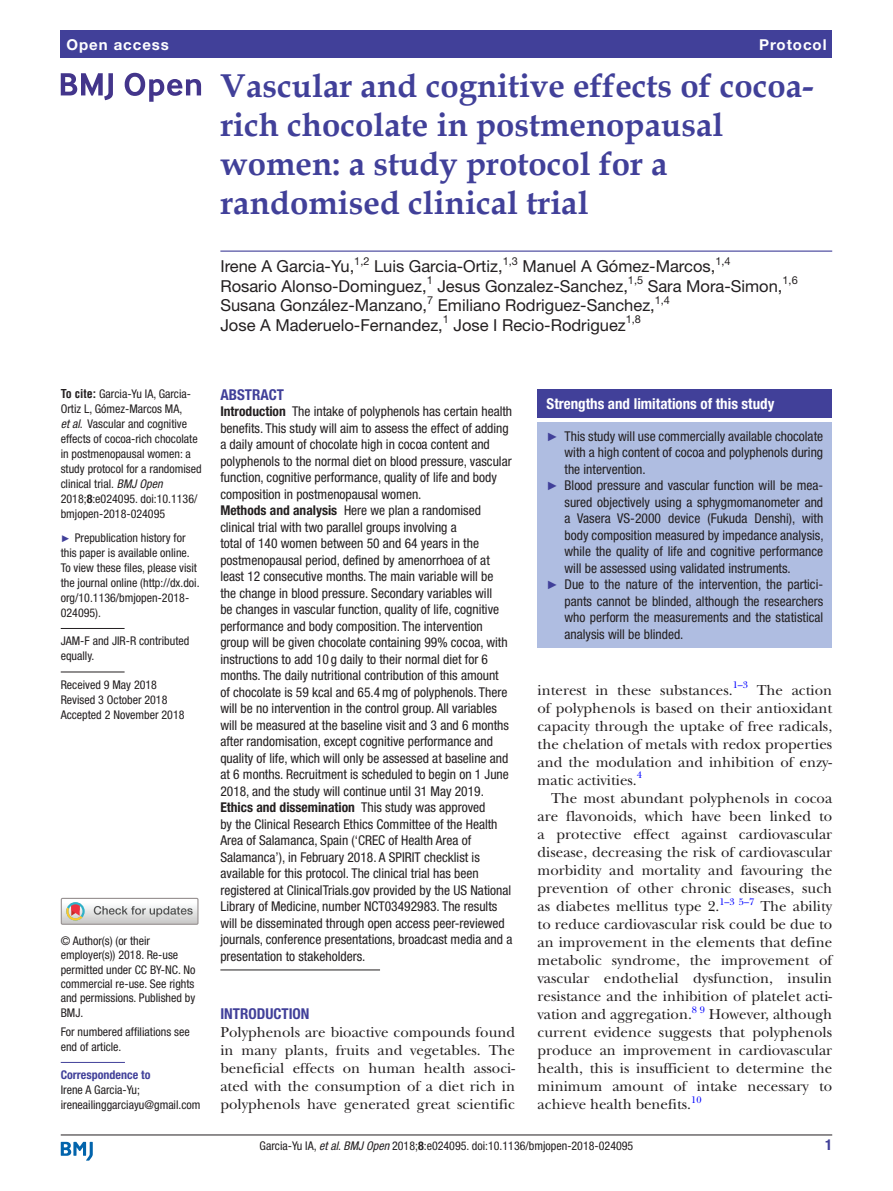
<style>
.page{position:relative;width:893px;height:1191px;background:#fff}
.page>*{position:absolute;margin:0;border:0;box-sizing:border-box;transform-origin:0 0}
.t1{font:700 33px/39px "Book Antiqua";color:#414099}
.t2{font:16.5px "Helvetica Neue LT Std";color:#231f20}
.t3{font:15px/18px "New Baskerville";color:#231f20;text-align:justify}
.t4{font:700 condensed 15px "Helvetica Neue LT Std";color:#fff}
.t5{font:700 condensed 15px "Helvetica Neue LT Std";color:#414099}
.t6{font:700 15px "Helvetica Neue LT Std";letter-spacing:.065em;color:#fff}
.t7{font:condensed 13.5px/16.5px "Helvetica Neue LT Std";color:#231f20}
.t8{font:condensed 12px/15px "Helvetica Neue LT Std";color:#231f20}
.t9{font:700 condensed 12px "Helvetica Neue LT Std";color:#414099}
.t10{font:10.95px "Helvetica Neue LT Std";color:#231f20}
.t11{font:9.9px "New Baskerville";color:#00f}
.s1{font-family:"Helvetica LT Std";font-weight:700}
.s2{font-style:italic}
.s3{font-weight:700}
.s4{font-family:"Arial";font-stretch:normal;font-size:9.75px;color:#414099}
.s5{font-family:"Arial";font-stretch:normal;font-size:12px;color:#414099}
</style>
<div class="page">
<hr style="left:61px;top:1134px;width:771px;height:1px;background:#231f20">
<svg style="left:61px;top:1141px;width:32px;height:19px"></svg>
<div style="left:61px;top:31px;width:771px;height:27px;background:#414099"></div>
<hr style="left:220px;top:250px;width:612px;height:2px;background:#414099">
<hr style="left:61px;top:628px;width:64px;height:1px;background:#231f20">
<hr style="left:61px;top:671px;width:64px;height:1px;background:#231f20">
<hr style="left:61px;top:1062px;width:64px;height:1px;background:#414099">
<svg style="left:61px;top:73px;width:52px;height:27px"></svg>
<svg style="left:125px;top:73px;width:76px;height:29px"></svg>
<div style="left:61px;top:897px;width:138px;height:27px;border:1px solid #969090"></div>
<svg style="left:61px;top:898px;width:137px;height:26px"></svg>
<hr style="left:220px;top:969px;width:160px;height:1px;background:#231f20">
<div style="left:538px;top:389px;width:294px;height:29px;background:#414099"></div>
<div style="left:538px;top:422px;width:294px;height:225px;background:#afbde1"></div>
<p class="t6" style="left:66px;top:35px;width:104px">Open access</p>
<p class="t6" style="left:759px;top:35px;width:69px">Protocol</p>
<h1 class="t1" style="left:220px;top:66px;width:595px">Vascular and cognitive effects of cocoa&shy;rich chocolate in postmenopausal women: a study protocol for a randomised clinical trial</h1>
<p class="t2" style="left:220px;top:257px;width:135px">Irene A Garcia-Yu,</p>
<p class="t10" style="left:354px;top:254px;width:17px">1,2</p>
<p class="t2" style="left:374px;top:257px;width:130px">Luis Garcia-Ortiz,</p>
<p class="t10" style="left:503px;top:254px;width:17px">1,3</p>
<p class="t2" style="left:522px;top:257px;width:194px">Manuel A Gómez-Marcos,</p>
<p class="t10" style="left:715px;top:254px;width:17px">1,4</p>
<p class="t2" style="left:220px;top:276px;width:208px">Rosario Alonso-Dominguez,</p>
<p class="t10" style="left:427px;top:274px;width:8px">1</p>
<p class="t2" style="left:437px;top:276px;width:192px">Jesus Gonzalez-Sanchez,</p>
<p class="t10" style="left:628px;top:274px;width:17px">1,5</p>
<p class="t2" style="left:648px;top:276px;width:136px">Sara Mora-Simon,</p>
<p class="t10" style="left:782px;top:274px;width:17px">1,6</p>
<p class="t2" style="left:220px;top:296px;width:208px">Susana González-Manzano,</p>
<p class="t10" style="left:427px;top:293px;width:8px">7</p>
<p class="t2" style="left:438px;top:296px;width:218px">Emiliano Rodriguez-Sanchez,</p>
<p class="t10" style="left:655px;top:293px;width:17px">1,4</p>
<p class="t2" style="left:220px;top:315px;width:224px">Jose A Maderuelo-Fernandez,</p>
<p class="t10" style="left:443px;top:313px;width:8px">1</p>
<p class="t2" style="left:453px;top:315px;width:174px">Jose I Recio-Rodriguez</p>
<p class="t10" style="left:626px;top:313px;width:17px">1,8</p>
<p class="t8" style="left:61px;top:386px;width:142px"><span class="s1">To cite:</span> Garcia-Yu IA, Garcia-<br>Ortiz L, Gómez-Marcos MA,<br><span class="s2">et al</span>. Vascular and cognitive effects of cocoa-rich chocolate in postmenopausal women: a study protocol for a randomised clinical trial. <span class="s2">BMJ Open<br></span>2018;<span class="s3">8</span>:e024095. doi:10.1136/ bmjopen-2018-024095</p>
<p class="t8" style="left:61px;top:530px;width:140px"><span class="s4">►</span> Prepublication history for this paper is available online.<br>To view these files, please visit the journal online (http://dx.doi. org/10.1136/bmjopen-2018-<br>024095).</p>
<p class="t8" style="left:61px;top:633px;width:130px">JAM-F and JIR-R contributed equally.</p>
<p class="t8" style="left:61px;top:677px;width:125px">Received 9 May 2018<br>Revised 3 October 2018<br>Accepted 2 November 2018</p>
<p class="t8" style="left:61px;top:933px;width:136px;line-height:14.4px">© Author(s) (or their employer(s)) 2018. Re-use permitted under CC BY-NC. No commercial re-use. See rights and permissions. Published by<br>BMJ.</p>
<p class="t8" style="left:61px;top:1024px;width:130px">For numbered affiliations see end of article.</p>
<p class="t9" style="left:61px;top:1067px;width:91px">Correspondence to</p>
<p class="t8" style="left:61px;top:1082px;width:141px">Irene A Garcia-Yu; ireneailinggarciayu@gmail.com</p>
<p class="t5" style="left:220px;top:385px;width:65px">Abstract</p>
<p class="t7" style="left:220px;top:403px;width:293px"><span class="s3">Introduction</span> The intake of polyphenols has certain health benefits. This study will aim to assess the effect of adding a daily amount of chocolate high in cocoa content and polyphenols to the normal diet on blood pressure, vascular function, cognitive performance, quality of life and body composition in postmenopausal women.<br><span class="s3">Methods and analysis</span> Here we plan a randomised clinical trial with two parallel groups involving a<br>total of 140 women between 50 and 64 years in the postmenopausal period, defined by amenorrhoea of at least 12 consecutive months. The main variable will be the change in blood pressure. Secondary variables will<br>be changes in vascular function, quality of life, cognitive performance and body composition. The intervention group will be given chocolate containing 99% cocoa, with instructions to add 10 g daily to their normal diet for 6 months. The daily nutritional contribution of this amount<br>of chocolate is 59 kcal and 65.4mg of polyphenols. There will be no intervention in the control group. All variables will be measured at the baseline visit and 3 and 6 months after randomisation, except cognitive performance and quality of life, which will only be assessed at baseline and at 6 months. Recruitment is scheduled to begin on 1 June 2018, and the study will continue until 31 May 2019.<br><span class="s3">Ethics and dissemination</span> This study was approved<br>by the Clinical Research Ethics Committee of the Health Area of Salamanca, Spain (‘CREC of Health Area of Salamanca’), in February 2018. A SPIRIT checklist is available for this protocol. The clinical trial has been registered at ClinicalTrials.gov provided by the US National Library of Medicine, number NCT03492983. The results will be disseminated through open access peer-reviewed journals, conference presentations, broadcast media and a presentation to stakeholders.</p>
<p class="t5" style="left:220px;top:1005px;width:91px">Introduction</p>
<p class="t3" style="left:220px;top:1023px;width:296px">Polyphenols are bioactive compounds found in many plants, fruits and vegetables. The beneficial effects on human health associ&shy;ated with the consumption of a diet rich in polyphenols have generated great scientific</p>
<p class="t4" style="left:547px;top:394px;width:229px">Strengths and limitations of this study</p>
<p class="t7" style="left:547px;top:427px;width:278px"><span class="s5">►</span> This study will use commercially available chocolate</p>
<p class="t7" style="left:565px;top:444px;width:260px">with a high content of cocoa and polyphenols during</p>
<p class="t7" style="left:565px;top:460px;width:83px">the intervention.</p>
<p class="t7" style="left:547px;top:477px;width:278px"><span class="s5">►</span> Blood pressure and vascular function will be mea-</p>
<p class="t7" style="left:565px;top:493px;width:260px">sured objectively using a sphygmomanometer and</p>
<p class="t7" style="left:565px;top:510px;width:260px">a Vasera VS-2000 device (Fukuda Denshi), with</p>
<p class="t7" style="left:565px;top:526px;width:261px">body composition measured by impedance analysis,</p>
<p class="t7" style="left:565px;top:543px;width:260px">while the quality of life and cognitive performance</p>
<p class="t7" style="left:565px;top:559px;width:228px">will be assessed using validated instruments.</p>
<p class="t7" style="left:547px;top:576px;width:278px"><span class="s5">►</span> Due to the nature of the intervention, the partici-</p>
<p class="t7" style="left:565px;top:592px;width:260px">pants cannot be blinded, although the researchers</p>
<p class="t7" style="left:565px;top:609px;width:260px">who perform the measurements and the statistical</p>
<p class="t7" style="left:565px;top:625px;width:120px">analysis will be blinded.</p>
<p class="t3" style="left:538px;top:681px;width:212px">interest in these substances.<sup>1–3</sup></p>
<p class="t3" style="left:538px;top:681px;width:296px;text-indent:219px">The action of polyphenols is based on their antioxidant capacity through the uptake of free radicals, the chelation of metals with redox properties and the modulation and inhibition of enzy&shy;matic activities.</p>
<p class="t11" style="left:637px;top:769px;width:7px">4</p>
<p class="t3" style="left:538px;top:789px;width:296px;text-indent:14px">The most abundant polyphenols in cocoa are flavonoids, which have been linked to a protective effect against cardiovascular disease, decreasing the risk of cardiovascular morbidity and mortality and favouring the prevention of other chronic diseases, such as diabetes mellitus type 2.</p>
<p class="t11" style="left:719px;top:895px;width:36px">1–3 5–7</p>
<p class="t3" style="left:538px;top:897px;width:296px;text-indent:223px">The ability to reduce cardiovascular risk could be due to an improvement in the elements that define metabolic syndrome, the improvement of vascular endothelial dysfunction, insulin resistance and the inhibition of platelet acti&shy;vation and aggregation.<sup>8</sup> <sup>9</sup> However, although current evidence suggests that polyphenols produce an improvement in cardiovascular health, this is insufficient to determine the minimum amount of intake necessary to achieve health benefits.</p>
<p class="t11" style="left:691px;top:1093px;width:12px">10</p>
<p class="t8" style="left:260px;top:1137px;width:375px">Garcia-Yu IA, <span class="s2">et al</span>. <span class="s2">BMJ Open</span> 2018;<span class="s3">8</span>:e024095. doi:10.1136/bmjopen-2018-024095</p>
<p class="t5" style="left:825px;top:1135px;width:9px">1</p>
</div>
